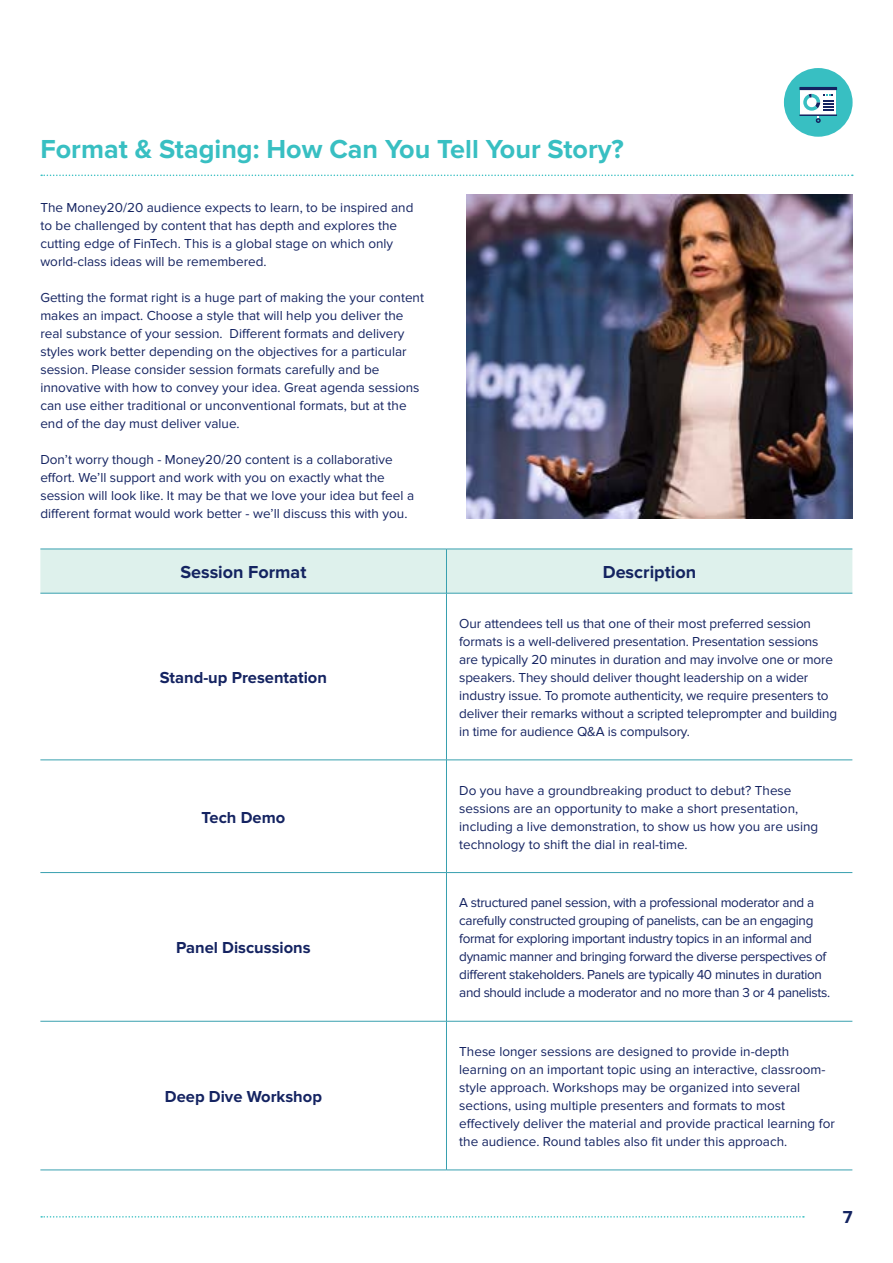
<style>
.page{position:relative;width:893px;height:1263px;background:#fff}
.page>*{position:absolute;margin:0;border:0;box-sizing:border-box;transform-origin:0 0}
.t1{font:700 27px "Proxima Nova";color:#38bfc2}
.t2{font:700 18px "Proxima Nova";color:#142461}
.t3{font:700 16.5px "Proxima Nova";color:#142361}
.t4{font:13.5px/18px "Proxima Nova";color:#142361}
.t5{font:13.5px/18px "Proxima Nova";letter-spacing:-.025em;color:#142361}
</style>
<div class="page">
<svg style="left:41px;top:175px;width:812px;height:1px"></svg>
<div style="left:784px;top:68px;width:69px;height:69px;background:#38bfc2;border-radius:50%"></div>
<svg style="left:799px;top:87px;width:38px;height:36px"></svg>
<div style="left:40px;top:550px;width:812px;height:43px;background:#def1ec"></div>
<hr style="left:40px;top:549px;width:406px;height:1px;background:#38a0af">
<hr style="left:446px;top:549px;width:406px;height:1px;background:#38a0af">
<hr style="left:446px;top:549px;width:1px;height:44px;background:#38a0af">
<hr style="left:40px;top:593px;width:406px;height:1px;background:#38a0af">
<hr style="left:446px;top:593px;width:406px;height:1px;background:#38a0af">
<hr style="left:446px;top:593px;width:1px;height:167px;background:#38a0af">
<hr style="left:40px;top:760px;width:406px;height:1px;background:#38a0af">
<hr style="left:446px;top:760px;width:406px;height:1px;background:#38a0af">
<hr style="left:446px;top:760px;width:1px;height:112px;background:#38a0af">
<hr style="left:40px;top:872px;width:406px;height:1px;background:#38a0af">
<hr style="left:446px;top:872px;width:406px;height:1px;background:#38a0af">
<hr style="left:446px;top:873px;width:1px;height:148px;background:#38a0af">
<hr style="left:40px;top:1021px;width:406px;height:1px;background:#38a0af">
<hr style="left:446px;top:1021px;width:406px;height:1px;background:#38a0af">
<hr style="left:446px;top:1021px;width:1px;height:149px;background:#38a0af">
<hr style="left:40px;top:1170px;width:406px;height:1px;background:#38a0af">
<hr style="left:446px;top:1170px;width:406px;height:1px;background:#38a0af">
<img style="left:467px;top:194px;width:386px;height:324px">
<svg style="left:41px;top:1216px;width:763px;height:1px"></svg>
<h1 class="t1" style="left:40px;top:133px;width:585px">Format &amp; Staging: How Can You Tell Your Story?</h1>
<p class="t4" style="left:40px;top:199px;width:375px">The Money20/20 audience expects to learn, to be inspired and to be challenged by content that has depth and explores the cutting edge of FinTech. This is a global stage on which only world-class ideas will be remembered.</p>
<p class="t4" style="left:40px;top:289px;width:385px">Getting the format right is a huge part of making the your content makes an impact. Choose a style that will help you deliver the real substance of your session. Different formats and delivery styles work better depending on the objectives for a particular session. Please consider session formats carefully and be innovative with how to convey your idea. Great agenda sessions can use either traditional or unconventional formats, but at the end of the day must deliver value.</p>
<p class="t4" style="left:40px;top:451px;width:375px">Don’t worry though - Money20/20 content is a collaborative effort. We’ll support and work with you on exactly what the session will look like. It may be that we love your idea but feel a different format would work better - we’ll discuss this with you.</p>
<h2 class="t2" style="left:180px;top:562px;width:128px">Session Format</h2>
<h2 class="t2" style="left:603px;top:562px;width:95px">Description</h2>
<p class="t3" style="left:160px;top:668px;width:168px">Stand-up Presentation</p>
<p class="t3" style="left:202px;top:808px;width:85px">Tech Demo</p>
<p class="t3" style="left:176px;top:938px;width:136px">Panel Discussions</p>
<p class="t3" style="left:165px;top:1087px;width:159px">Deep Dive Workshop</p>
<p class="t4" style="left:459px;top:615px;width:379px">Our attendees tell us that one of their most preferred session formats is a well-delivered presentation. Presentation sessions are typically 20 minutes in duration and may involve one or more speakers. They should deliver thought leadership on a wider industry issue. To promote authenticity, we require presenters to deliver their remarks without a scripted teleprompter and building in time for audience Q&amp;A is compulsory.</p>
<p class="t4" style="left:459px;top:781px;width:361px">Do you have a groundbreaking product to debut? These sessions are an opportunity to make a short presentation, including a live demonstration, to show us how you are using technology to shift the dial in real-time.</p>
<p class="t5" style="left:459px;top:894px;width:372px">A structured panel session, with a professional moderator and a carefully constructed grouping of panelists, can be an engaging format for exploring important industry topics in an informal and dynamic manner and bringing forward the diverse perspectives of different stakeholders. Panels are typically 40 minutes in duration and should include a moderator and no more than 3 or 4 panelists.</p>
<p class="t4" style="left:459px;top:1042px;width:377px">These longer sessions are designed to provide in-depth learning on an important topic using an interactive, classroom&shy;style approach. Workshops may be organized into several sections, using multiple presenters and formats to most effectively deliver the material and provide practical learning for the audience. Round tables also fit under this approach.</p>
<h2 class="t2" style="left:843px;top:1207px;width:11px">7</h2>
</div>
